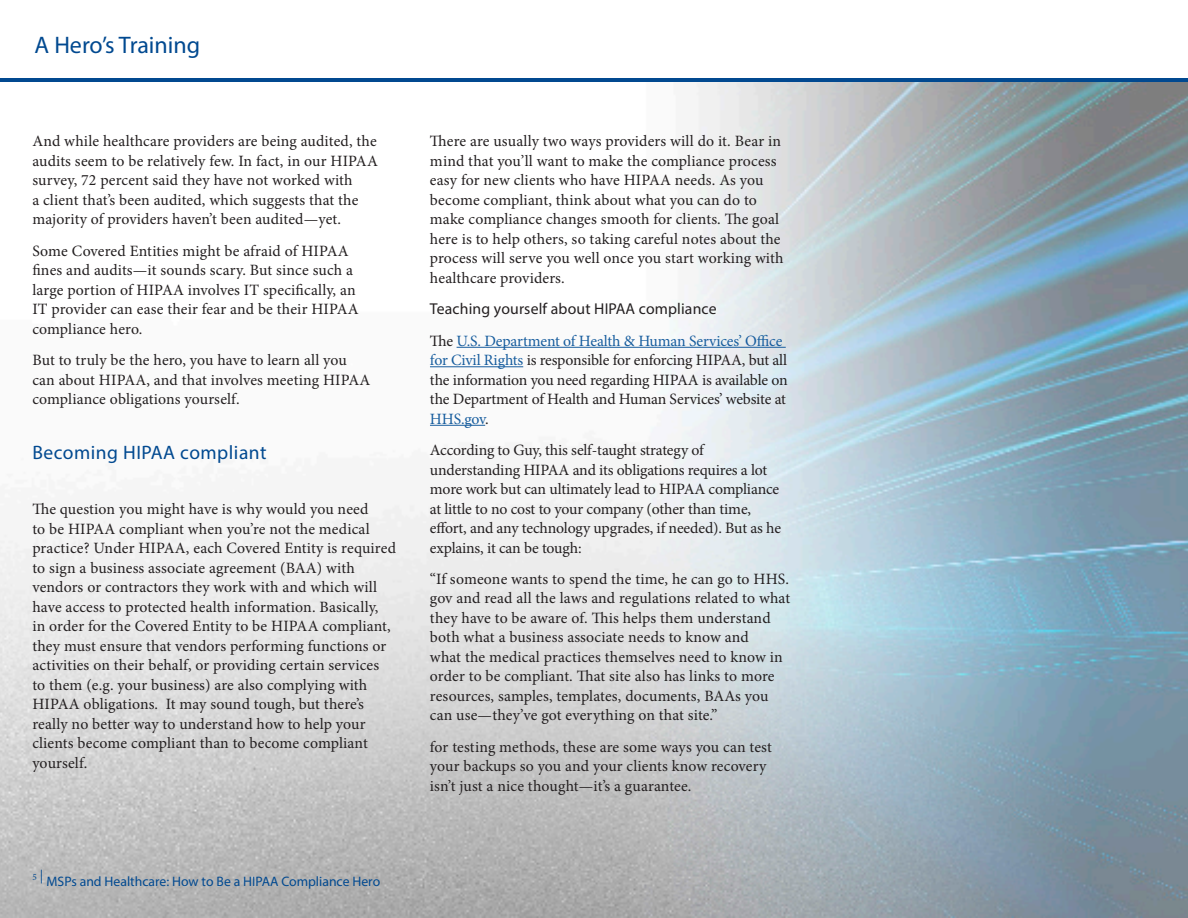
<style>
.page{position:relative;width:1188px;height:918px;background:#fff}
.page>*{position:absolute;margin:0;border:0;box-sizing:border-box;transform-origin:0 0}
.Subhead_1{font:24px "Myriad Pro";color:#014990}
.Subhead_2_-_Blue{font:19.5px "Myriad Pro";letter-spacing:.025em;color:#014990}
.Body_Text{font:15.75px/19.5px "Minion Pro";letter-spacing:.005em;color:#231f20}
.Body_Text-2{font:15.75px/19.5px "Minion Pro";letter-spacing:-.015em;color:#231f20}
.Body_Text-3{font:15.75px "Myriad Pro";letter-spacing:.01em;color:#231f20}
.t1{font:13.65px "Myriad Pro";color:#014990}
.s1{color:#175d9e}
</style>
<div class="page">
<img style="left:0;top:81px;width:1188px;height:837px">
<hr style="left:457px;top:347px;width:329px;height:1px;background:#175d9e">
<hr style="left:430px;top:366px;width:93px;height:1px;background:#175d9e">
<hr style="left:430px;top:425px;width:55px;height:1px;background:#175d9e">
<hr style="left:0;top:78px;width:1188px;height:3px;background:#014990">
<p class="Subhead_1" style="left:35px;top:30px;width:167px">A Hero’s Training</p>
<p class="Body_Text" style="left:32px;top:132px;width:347px">And while healthcare providers are being audited, the audits seem to be relatively few. In fact, in our HIPAA survey, 72 percent said they have not worked with<br>a client that’s been audited, which suggests that the majority of providers haven’t been audited—yet.</p>
<p class="Body_Text" style="left:32px;top:241px;width:328px">Some Covered Entities might be afraid of HIPAA fines and audits—it sounds scary. But since such a large portion of HIPAA involves IT specifically, an IT provider can ease their fear and be their HIPAA compliance hero.</p>
<p class="Body_Text" style="left:32px;top:351px;width:340px">But to truly be the hero, you have to learn all you can about HIPAA, and that involves meeting HIPAA compliance obligations yourself.</p>
<p class="Subhead_2_-_Blue" style="left:32px;top:440px;width:236px">Becoming HIPAA compliant</p>
<p class="Body_Text" style="left:32px;top:499px;width:365px">The question you might have is why would you need<br>to be HIPAA compliant when you’re not the medical practice? Under HIPAA, each Covered Entity is required to sign a business associate agreement (BAA) with vendors or contractors they work with and which will have access to protected health information. Basically,<br>in order for the Covered Entity to be HIPAA compliant, they must ensure that vendors performing functions or activities on their behalf, or providing certain services to them (e.g. your business) are also complying with HIPAA obligations. It may sound tough, but there’s really no better way to understand how to help your clients become compliant than to become compliant yourself.</p>
<p class="t1" style="left:32px;top:873px;width:349px"><sup>5</sup> <sup>|</sup> MSPs and Healthcare: How to Be a HIPAA Compliance Hero</p>
<p class="Body_Text" style="left:430px;top:132px;width:355px">There are usually two ways providers will do it. Bear in mind that you’ll want to make the compliance process easy for new clients who have HIPAA needs. As you become compliant, think about what you can do to make compliance changes smooth for clients. The goal here is to help others, so taking careful notes about the process will serve you well once you start working with healthcare providers.</p>
<p class="Body_Text-3" style="left:430px;top:299px;width:288px">Teaching yourself about HIPAA compliance</p>
<p class="Body_Text" style="left:430px;top:331px;width:359px">The <span class="s1">U.S. Department of Health &amp; Human Services’ Office for Civil Rights</span> is responsible for enforcing HIPAA, but all the information you need regarding HIPAA is available on the Department of Health and Human Services’ website at <span class="s1">HHS.gov</span>.</p>
<p class="Body_Text-2" style="left:430px;top:440px;width:353px">According to Guy, this self-taught strategy of understanding HIPAA and its obligations requires a lot more work but can ultimately lead to HIPAA compliance at little to no cost to your company (other than time, effort, and any technology upgrades, if needed). But as he explains, it can be tough:</p>
<p class="Body_Text" style="left:430px;top:569px;width:362px">“If someone wants to spend the time, he can go to HHS. gov and read all the laws and regulations related to what they have to be aware of. This helps them understand both what a business associate needs to know and<br>what the medical practices themselves need to know in order to be compliant. That site also has links to more resources, samples, templates, documents, BAAs you can use—they’ve got everything on that site.”</p>
<p class="Body_Text" style="left:430px;top:737px;width:343px">for testing methods, these are some ways you can test your backups so you and your clients know recovery isn’t just a nice thought—it’s a guarantee.</p>
</div>
